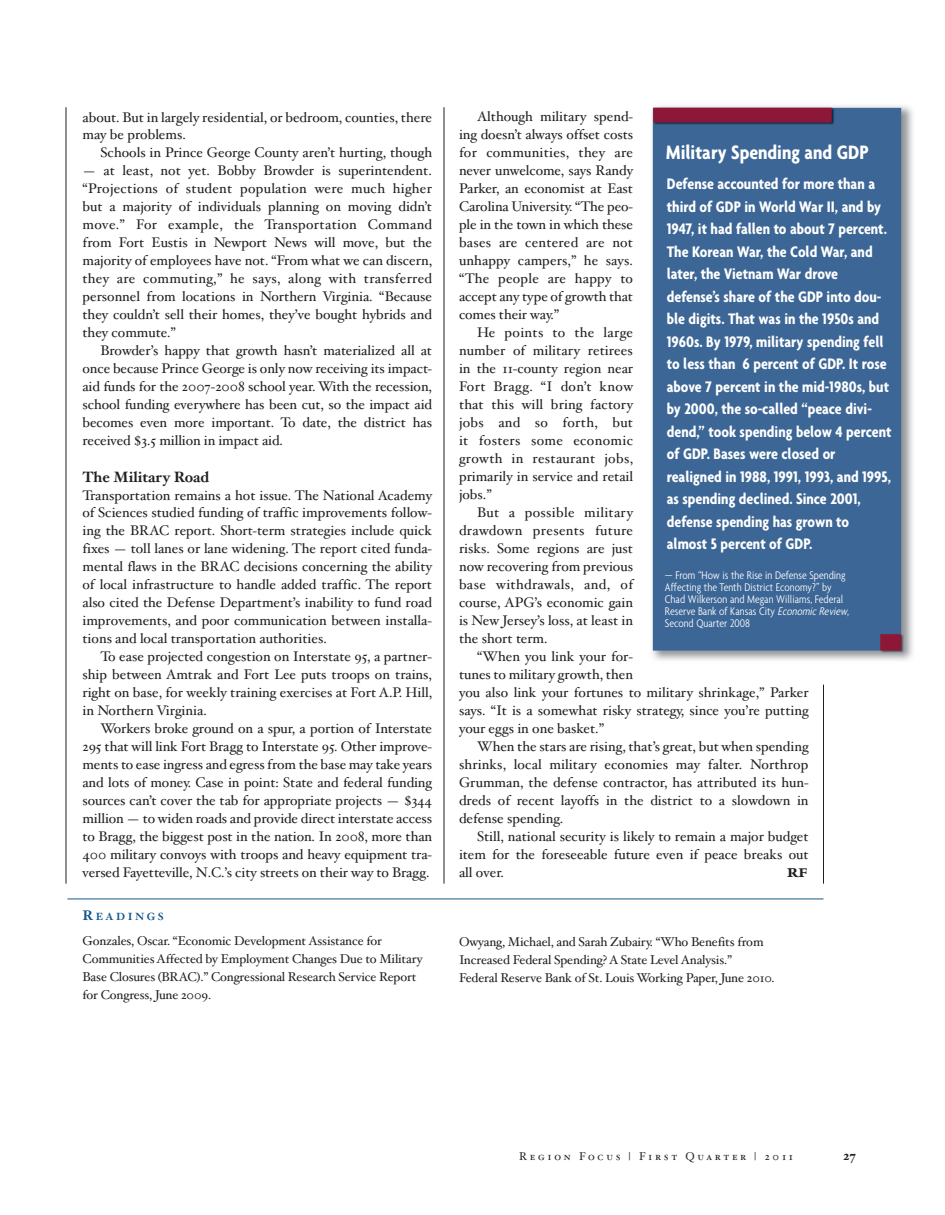
<style>
.page{position:relative;width:945px;height:1215px;background:#fff}
.page>*{position:absolute;margin:0;border:0;box-sizing:border-box;transform-origin:0 0}
.t1{font:700 condensed 21px "Agenda";color:#fff}
.t2{font:700 condensed 16.5px/22.5px "Agenda";color:#fff}
.t3{font:700 15px "Hoefler Text";color:#231f20}
.t4{font:13.95px/18px "Hoefler Text";color:#231f20;text-align:justify}
.t5{font:800 13.95px "Bembo";color:#231f20}
.t6{font:700 13.5px "Hoefler Text";color:#231f20}
.t7{font:12.75px/18px "Hoefler Text";letter-spacing:-.01em;color:#231f20}
.t8{font:300 condensed 12px/12px "Agenda";color:#fff}
.t9{font:11.25px "Hoefler Text Roman Small Caps";letter-spacing:.24em;color:#231f20}
.t10{font:700 10.5px "Hoefler Text";letter-spacing:.24em;color:#15578a}
.s1{font-size:13.95px}
.s2{font-style:italic}
</style>
<div class="page">
<hr style="left:66px;top:107px;width:1px;height:777px;background:#231f20">
<hr style="left:444px;top:107px;width:1px;height:777px;background:#231f20">
<hr style="left:823px;top:685px;width:1px;height:199px;background:#231f20">
<img style="left:652px;top:105px;width:261px;height:556px">
<hr style="left:68px;top:899px;width:756px;height:1px;background:#15578a">
<p class="t4" style="left:82px;top:108px;width:351px">about. But in largely residential, or bedroom, counties, there may be problems.</p>
<p class="t4" style="left:101px;top:144px;width:333px">Schools in Prince George County aren’t hurting, though</p>
<p class="t4" style="left:82px;top:162px;width:351px">— at least, not yet. Bobby Browder is superintendent. “Projections of student population were much higher but a majority of individuals planning on moving didn’t move.” For example, the Transportation Command from Fort Eustis in Newport News will move, but the majority of employees have not. “From what we can discern, they are commuting,” he says, along with transferred personnel from locations in Northern Virginia. “Because they couldn’t sell their homes, they’ve bought hybrids and they commute.”</p>
<p class="t4" style="left:82px;top:342px;width:351px;text-indent:18px">Browder’s happy that growth hasn’t materialized all at once because Prince George is only now receiving its impact&shy;aid funds for the 2007-2008 school year. With the recession, school funding everywhere has been cut, so the impact aid becomes even more important. To date, the district has received $3.5 million in impact aid.</p>
<p class="t3" style="left:82px;top:468px;width:128px">The Military Road</p>
<p class="t4" style="left:82px;top:486px;width:351px">Transportation remains a hot issue. The National Academy of Sciences studied funding of traffic improvements follow&shy;ing the BRAC report. Short-term strategies include quick fixes — toll lanes or lane widening. The report cited funda&shy;mental flaws in the BRAC decisions concerning the ability of local infrastructure to handle added traffic. The report also cited the Defense Department’s inability to fund road improvements, and poor communication between installa&shy;tions and local transportation authorities.</p>
<p class="t4" style="left:83px;top:648px;width:351px;text-indent:18px">To ease projected congestion on Interstate 95, a partner&shy;ship between Amtrak and Fort Lee puts troops on trains, right on base, for weekly training exercises at Fort A.P. Hill, in Northern Virginia.</p>
<p class="t4" style="left:83px;top:720px;width:351px;text-indent:18px">Workers broke ground on a spur, a portion of Interstate 295 that will link Fort Bragg to Interstate 95. Other improve&shy;ments to ease ingress and egress from the base may take years and lots of money. Case in point: State and federal funding sources can’t cover the tab for appropriate projects — $344 million — to widen roads and provide direct interstate access to Bragg, the biggest post in the nation. In 2008, more than 400 military convoys with troops and heavy equipment tra&shy;versed Fayetteville, N.C.’s city streets on their way to Bragg.</p>
<p class="t10" style="left:82px;top:910px;width:83px"><span class="s1">R</span>EADINGS</p>
<p class="t4" style="left:459px;top:108px;width:176px;text-indent:18px">Although military spend&shy;ing doesn’t always offset costs for communities, they are never unwelcome, says Randy Parker, an economist at East Carolina University. “The peo&shy;ple in the town in which these bases are centered are not unhappy campers,” he says. “The people are happy to accept any type of growth that comes their way.”</p>
<p class="t4" style="left:459px;top:324px;width:176px;text-indent:18px">He points to the large number of military retirees in the 11-county region near Fort Bragg. “I don’t know that this will bring factory jobs and so forth, but it fosters some economic growth in restaurant jobs, primarily in service and retail jobs.”</p>
<p class="t4" style="left:459px;top:503px;width:176px;text-indent:18px">But a possible military drawdown presents future risks. Some regions are just now recovering from previous base withdrawals, and, of course, APG’s economic gain is New Jersey’s loss, at least in the short term.</p>
<p class="t4" style="left:459px;top:647px;width:351px;text-align:left;text-indent:18px">“When you link your for-<br>tunes to military growth, then<br>you also link your fortunes to military shrinkage,” Parker says. “It is a somewhat risky strategy, since you’re putting your eggs in one basket.”</p>
<p class="t4" style="left:459px;top:737px;width:351px;text-indent:18px">When the stars are rising, that’s great, but when spending shrinks, local military economies may falter. Northrop Grumman, the defense contractor, has attributed its hun&shy;dreds of recent layoffs in the district to a slowdown in defense spending.</p>
<p class="t4" style="left:459px;top:827px;width:351px;text-indent:18px">Still, national security is likely to remain a major budget item for the foreseeable future even if peace breaks out all over.</p>
<h1 class="t1" style="left:666px;top:140px;width:204px">Military Spending and GDP</h1>
<p class="t2" style="left:667px;top:172px;width:226px">Defense accounted for more than a third of GDP in World War II, and by 1947, it had fallen to about 7 percent.<br>The Korean War, the Cold War, and later, the Vietnam War drove defense’s share of the GDP into dou&shy;ble digits. That was in the 1950s and 1960s. By 1979, military spending fell to less than 6 percent of GDP. It rose above 7 percent in the mid-1980s, but by 2000, the so-called “peace divi&shy;dend,” took spending below 4 percent of GDP. Bases were closed or realigned in 1988, 1991, 1993, and 1995, as spending declined. Since 2001, defense spending has grown to almost 5 percent of GDP.</p>
<p class="t8" style="left:665px;top:569px;width:186px">— From “How is the Rise in Defense Spending Affecting the Tenth District Economy?” by Chad Wilkerson and Megan Williams, Federal Reserve Bank of Kansas City <span class="s2">Economic Review</span>, Second Quarter 2008</p>
<p class="t5" style="left:788px;top:868px;width:21px">RF</p>
<p class="t7" style="left:82px;top:932px;width:342px">Gonzales, Oscar. “Economic Development Assistance for Communities Affected by Employment Changes Due to Military Base Closures (BRAC).” Congressional Research Service Report for Congress, June 2009.</p>
<p class="t7" style="left:459px;top:932px;width:317px">Owyang, Michael, and Sarah Zubairy. “Who Benefits from<br>Increased Federal Spending? A State Level Analysis.”<br>Federal Reserve Bank of St. Louis Working Paper, June 2010.</p>
<p class="t9" style="left:519px;top:1149px;width:276px">Region Focus | First Quarter | 2011</p>
<p class="t6" style="left:843px;top:1147px;width:15px">27</p>
</div>
